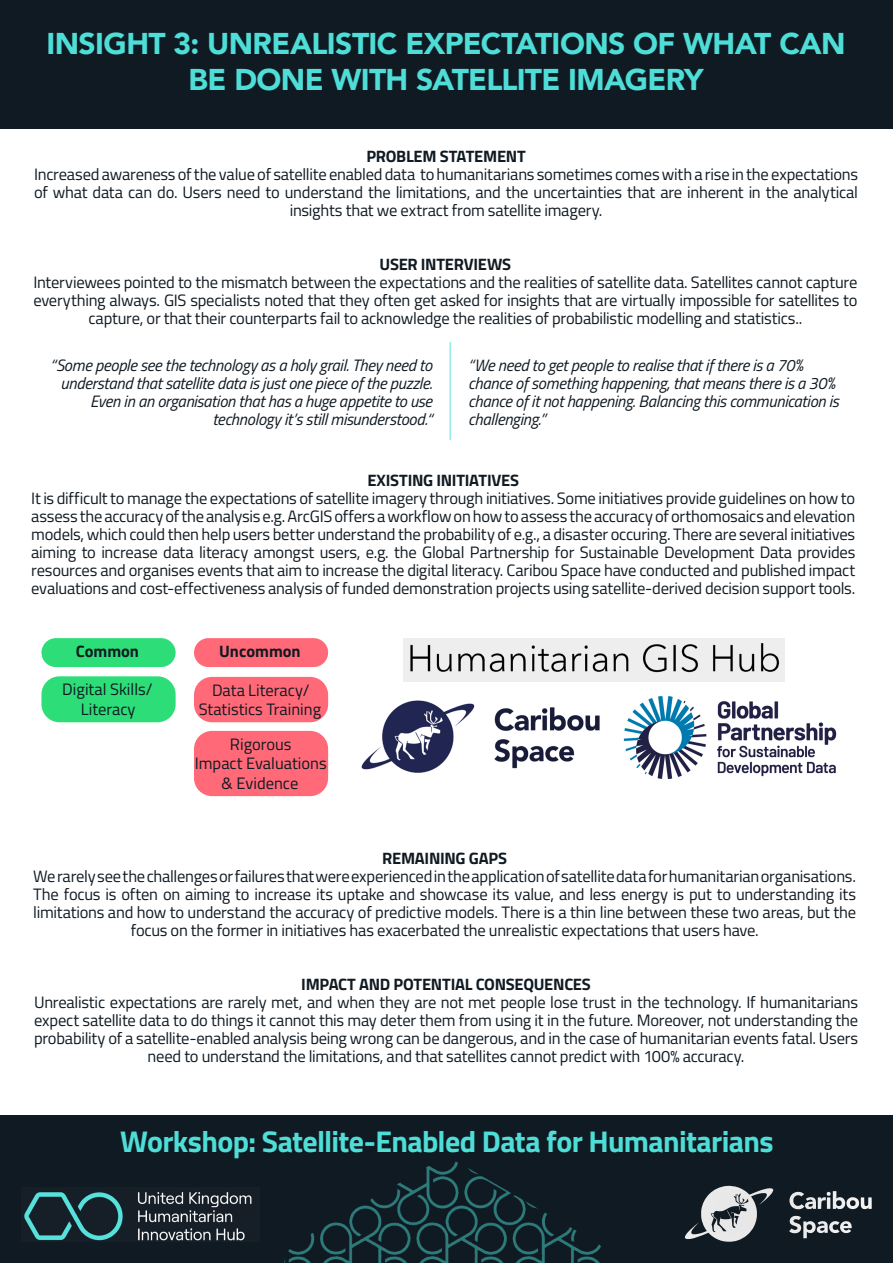
<style>
.page{position:relative;width:893px;height:1263px;background:#fff}
.page>*{position:absolute;margin:0;border:0;box-sizing:border-box;transform-origin:0 0}
.Heading_1{font:900 30px/36px "Avenir";letter-spacing:-.02em;color:#4eddd7;text-align:center}
.Heading_Footer{font:700 30px "Titillium Web";letter-spacing:-.02em;color:#4eddd7}
.PARAGRAPH_2{font:16.5px/18px "Titillium Web";letter-spacing:-.015em;color:#101a22;text-align:center}
.Quote_Left{font:italic 16.5px/18px "Titillium Web";letter-spacing:-.015em;color:#101a22;text-align:right}
.Quote_2{font:italic 16.5px/18px "Titillium Web";letter-spacing:-.015em;color:#101a22}
.PARAGRAPH_1{font:700 16.5px "Titillium Web";letter-spacing:-.015em;color:#101a22}
.Common_Regular{font:16.5px/19.8px "Titillium Web";color:#101a22;text-align:center}
.Common{font:700 16.5px "Titillium Web";color:#101a22}
</style>
<div class="page">
<div style="left:0;top:1115px;width:893px;height:148px;background:#101a22"></div>
<img style="left:284px;top:1161px;width:317px;height:102px">
<img style="left:24px;top:1192px;width:228px;height:49px">
<div style="left:0;top:0;width:893px;height:129px;background:#101a22"></div>
<svg style="left:684px;top:1185px;width:188px;height:57px"></svg>
<hr style="left:449px;top:342px;width:2px;height:98px;background:#4eddd7">
<div style="left:41px;top:638px;width:135px;height:29px;background:#2cdd78;border-radius:14px"></div>
<div style="left:194px;top:638px;width:134px;height:29px;background:#ff6978;border-radius:14px"></div>
<div style="left:41px;top:676px;width:135px;height:46px;background:#2cdd78;border-radius:18px"></div>
<div style="left:194px;top:677px;width:134px;height:45px;background:#ff6978;border-radius:18px"></div>
<div style="left:194px;top:731px;width:134px;height:65px;background:#ff6978;border-radius:18px"></div>
<img style="left:403px;top:638px;width:382px;height:44px">
<img style="left:361px;top:700px;width:239px;height:73px">
<img style="left:623px;top:695px;width:214px;height:84px">
<p class="Heading_1" style="left:46px;top:25px;width:801px">INSIGHT 3: UNREALISTIC EXPECTATIONS OF WHAT CAN<br>BE DONE WITH SATELLITE IMAGERY</p>
<p class="PARAGRAPH_1" style="left:366px;top:144px;width:161px">PROBLEM STATEMENT</p>
<p class="PARAGRAPH_2" style="left:34px;top:164px;width:826px">Increased awareness of the value of satellite enabled data to humanitarians sometimes comes with a rise in the expectations of what data can do. Users need to understand the limitations, and the uncertainties that are inherent in the analytical insights that we extract from satellite imagery.</p>
<p class="PARAGRAPH_1" style="left:380px;top:252px;width:133px">USER INTERVIEWS</p>
<p class="PARAGRAPH_2" style="left:33px;top:272px;width:826px">Interviewees pointed to the mismatch between the expectations and the realities of satellite data. Satellites cannot capture everything always. GIS specialists noted that they often get asked for insights that are virtually impossible for satellites to capture, or that their counterparts fail to acknowledge the realities of probabilistic modelling and statistics..</p>
<p class="Quote_Left" style="left:50px;top:356px;width:383px">“Some people see the technology as a holy grail. They need to understand that satellite data is just one piece of the puzzle.<br>Even in an organisation that has a huge appetite to use technology it’s still misunderstood.“</p>
<p class="Quote_2" style="left:468px;top:356px;width:372px">“We need to get people to realise that if there is a 70% chance of something happening, that means there is a 30% chance of it not happening. Balancing this communication is challenging.”</p>
<p class="PARAGRAPH_1" style="left:367px;top:468px;width:153px">EXISTING INITIATIVES</p>
<p class="PARAGRAPH_2" style="left:31px;top:488px;width:826px;text-align:justify">It is difficult to manage the expectations of satellite imagery through initiatives. Some initiatives provide guidelines on how to assess the accuracy of the analysis e.g. ArcGIS offers a workflow on how to assess the accuracy of orthomosaics and elevation models, which could then help users better understand the probability of e.g., a disaster occuring. There are several initiatives aiming to increase data literacy amongst users, e.g. the Global Partnership for Sustainable Development Data provides resources and organises events that aim to increase the digital literacy. Caribou Space have conducted and published impact evaluations and cost-effectiveness analysis of funded demonstration projects using satellite-derived decision support tools.</p>
<p class="Common" style="left:76px;top:638px;width:65px">Common</p>
<p class="Common" style="left:219px;top:638px;width:83px">Uncommon</p>
<p class="Common_Regular" style="left:62px;top:678px;width:92px">Digital Skills/<br>Literacy</p>
<p class="Common_Regular" style="left:199px;top:679px;width:124px">Data Literacy/<br>Statistics Training</p>
<p class="Common_Regular" style="left:195px;top:733px;width:133px">Rigorous<br>Impact Evaluations &amp; Evidence</p>
<p class="PARAGRAPH_1" style="left:382px;top:846px;width:126px">REMAINING GAPS</p>
<p class="PARAGRAPH_2" style="left:33px;top:866px;width:824px">We rarely see the challenges or failures that were experienced in the application of satellite data for humanitarian organisations.<br>The focus is often on aiming to increase its uptake and showcase its value, and less energy is put to understanding its limitations and how to understand the accuracy of predictive models. There is a thin line between these two areas, but the focus on the former in initiatives has exacerbated the unrealistic expectations that users have.</p>
<p class="PARAGRAPH_1" style="left:301px;top:972px;width:291px">IMPACT AND POTENTIAL CONSEQUENCES</p>
<p class="PARAGRAPH_2" style="left:34px;top:992px;width:826px">Unrealistic expectations are rarely met, and when they are not met people lose trust in the technology. If humanitarians expect satellite data to do things it cannot this may deter them from using it in the future. Moreover, not understanding the probability of a satellite-enabled analysis being wrong can be dangerous, and in the case of humanitarian events fatal. Users need to understand the limitations, and that satellites cannot predict with 100% accuracy.</p>
<p class="Heading_Footer" style="left:120px;top:1119px;width:655px">Workshop: Satellite-Enabled Data for Humanitarians</p>
</div>
